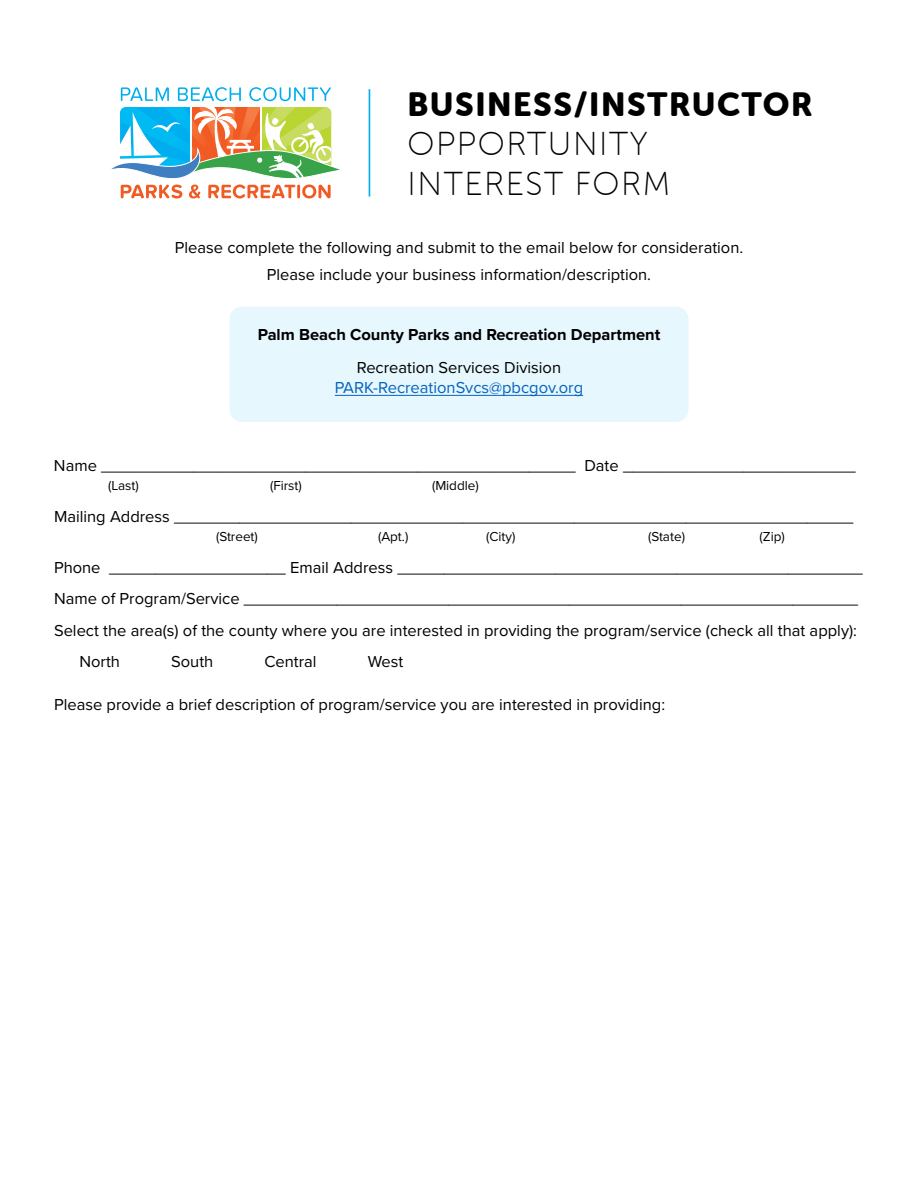
<style>
.page{position:relative;width:918px;height:1188px;background:#fff}
.page>*{position:absolute;margin:0;border:0;box-sizing:border-box;transform-origin:0 0}
.t1{font:33px/39.6px "Museo Sans Rounded 100";letter-spacing:.05em;color:#000}
.t2{font:33px "Museo Sans Rounded 900";letter-spacing:.045em;color:#000}
.t3{font:16.5px/26.2px "Proxima Nova";color:#000;text-align:center}
.t4{font:700 16.5px "Proxima Nova";color:#000}
.t5{font:16.5px "Proxima Nova";color:#0563c1}
.t6{font:13.5px "Proxima Nova";color:#000}
</style>
<div class="page">
<svg style="left:111px;top:87px;width:229px;height:111px"></svg>
<hr style="left:369px;top:89px;width:1px;height:108px;background:#00aeef">
<div style="left:230px;top:307px;width:458px;height:115px;background:#e6f7fd;border-radius:12px"></div>
<hr style="left:335px;top:395px;width:248px;height:1px;background:#0563c1">
<h1 class="t2" style="left:407px;top:85px;width:406px">BUSINESS/INSTRUCTOR</h1>
<h1 class="t1" style="left:407px;top:125px;width:264px">OPPORTUNITY<br>INTEREST FORM</h1>
<p class="t3" style="left:175px;top:234px;width:570px">Please complete the following and submit to the email below for consideration.<br>Please include your business information/description.</p>
<p class="t4" style="left:258px;top:322px;width:404px">Palm Beach County Parks and Recreation Department</p>
<p class="t3" style="left:357px;top:354px;width:206px">Recreation Services Division</p>
<p class="t5" style="left:335px;top:375px;width:250px">PARK-RecreationSvcs@pbcgov.org</p>
<p class="t3" style="left:54px;top:451px;width:803px">Name ___________________________________________________ Date _________________________</p>
<p class="t6" style="left:108px;top:475px;width:32px">(Last)</p>
<p class="t6" style="left:270px;top:475px;width:33px">(First)</p>
<p class="t6" style="left:432px;top:475px;width:48px">(Middle)</p>
<p class="t3" style="left:54px;top:502px;width:801px">Mailing Address _________________________________________________________________________</p>
<p class="t6" style="left:216px;top:526px;width:43px">(Street)</p>
<p class="t6" style="left:378px;top:526px;width:32px">(Apt.)</p>
<p class="t6" style="left:486px;top:526px;width:31px">(City)</p>
<p class="t6" style="left:648px;top:526px;width:39px">(State)</p>
<p class="t6" style="left:759px;top:526px;width:27px">(Zip)</p>
<p class="t3" style="left:54px;top:553px;width:810px">Phone ___________________ Email Address __________________________________________________</p>
<p class="t3" style="left:54px;top:585px;width:806px">Name of Program/Service __________________________________________________________________</p>
<p class="t3" style="left:54px;top:616px;width:804px">Select the area(s) of the county where you are interested in providing the program/service (check all that apply):</p>
<p class="t3" style="left:80px;top:648px;width:42px">North</p>
<p class="t3" style="left:171px;top:648px;width:44px">South</p>
<p class="t3" style="left:264px;top:648px;width:54px">Central</p>
<p class="t3" style="left:368px;top:648px;width:37px">West</p>
<p class="t3" style="left:54px;top:690px;width:613px">Please provide a brief description of program/service you are interested in providing:</p>
</div>
